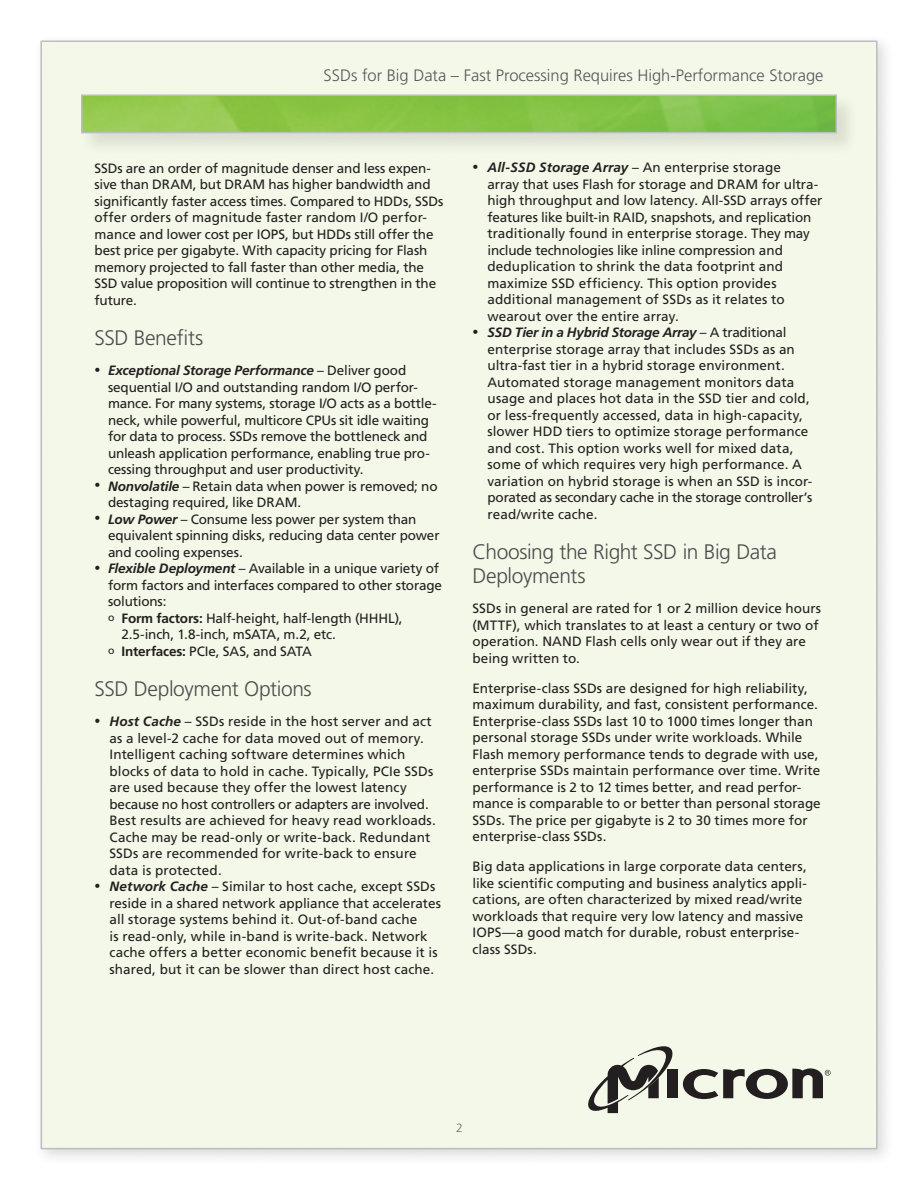
<style>
.page{position:relative;width:918px;height:1188px;background:#fff}
.page>*{position:absolute;margin:0;border:0;box-sizing:border-box;transform-origin:0 0}
.t1{font:300 21px/24px "Frutiger";letter-spacing:-.02em;color:#4b4c4d}
.t2{font:300 16.5px "Frutiger";color:#57585a}
.t3{font:13.5px/16.5px "Frutiger";color:#231f20}
.t4{font:300 12px "Frutiger";color:#6c6d70}
.s1{font-size:12px}
.s2{font-weight:700;font-style:italic}
.s3{font-size:10.5px}
.s4{font-weight:700}
</style>
<div class="page">
<div style="left:33px;top:33px;width:862px;height:1134px;background:#231f20;opacity:.17"></div>
<div style="left:41px;top:41px;width:836px;height:1108px;background:#f3f8e8"></div>
<div style="left:668px;top:1070px;width:10px;height:28px;background:#231f20"></div>
<svg style="left:588px;top:1046px;width:87px;height:67px"></svg>
<svg style="left:683px;top:1068px;width:148px;height:31px"></svg>
<div style="left:79px;top:93px;width:781px;height:63px;background:#e7ecdd"></div>
<img style="left:84px;top:97px;width:750px;height:33px">
<div style="left:81px;top:94px;width:756px;height:39px;border:2px solid #bcbdc0"></div>
<p class="t2" style="left:324px;top:66px;width:501px">SSDs for Big Data – Fast Processing Requires High-Performance Storage</p>
<p class="t3" style="left:94px;top:159px;width:350px">SSDs are an order of magnitude denser and less expen&shy;sive than DRAM, but DRAM has higher bandwidth and significantly faster access times. Compared to HDDs, SSDs offer orders of magnitude faster random I/O perfor&shy;mance and lower cost per IOPS, but HDDs still offer the best price per gigabyte. With capacity pricing for Flash memory projected to fall faster than other media, the SSD value proposition will continue to strengthen in the future.</p>
<p class="t1" style="left:94px;top:326px;width:110px">SSD Benefits</p>
<p class="t3" style="left:108px;top:362px;width:330px;text-indent:-14px"><span class="s1">•</span> <span class="s2">Exceptional Storage Performance</span> – Deliver good sequential I/O and outstanding random I/O perfor&shy;mance. For many systems, storage I/O acts as a bottle&shy;neck, while powerful, multicore CPUs sit idle waiting for data to process. SSDs remove the bottleneck and unleash application performance, enabling true pro&shy;cessing throughput and user productivity.</p>
<p class="t3" style="left:108px;top:477px;width:331px;text-indent:-14px"><span class="s1">•</span> <span class="s2">Nonvolatile</span> – Retain data when power is removed; no destaging required, like DRAM.</p>
<p class="t3" style="left:108px;top:510px;width:333px;text-indent:-14px"><span class="s1">•</span> <span class="s2">Low Power</span> – Consume less power per system than equivalent spinning disks, reducing data center power and cooling expenses.</p>
<p class="t3" style="left:108px;top:560px;width:336px;text-indent:-14px"><span class="s1">•</span> <span class="s2">Flexible Deployment</span> – Available in a unique variety of form factors and interfaces compared to other storage solutions:</p>
<p class="t3" style="left:122px;top:609px;width:283px;text-indent:-14px"><span class="s3">o</span> <span class="s4">Form factors:</span> Half-height, half-length (HHHL),<br>2.5-inch, 1.8-inch, mSATA, m.2, etc.</p>
<p class="t3" style="left:108px;top:642px;width:205px"><span class="s3">o</span> <span class="s4">Interfaces:</span> PCIe, SAS, and SATA</p>
<p class="t1" style="left:94px;top:677px;width:219px">SSD Deployment Options</p>
<p class="t3" style="left:110px;top:713px;width:328px;text-indent:-15px"><span class="s1">•</span> <span class="s2">Host Cache</span> – SSDs reside in the host server and act as a level-2 cache for data moved out of memory.<br>Intelligent caching software determines which blocks of data to hold in cache. Typically, PCIe SSDs are used because they offer the lowest latency because no host controllers or adapters are involved.<br>Best results are achieved for heavy read workloads.<br>Cache may be read-only or write-back. Redundant SSDs are recommended for write-back to ensure data is protected.</p>
<p class="t3" style="left:110px;top:878px;width:333px;text-indent:-15px"><span class="s1">•</span> <span class="s2">Network Cache</span> – Similar to host cache, except SSDs reside in a shared network appliance that accelerates all storage systems behind it. Out-of-band cache<br>is read-only, while in-band is write-back. Network cache offers a better economic benefit because it is shared, but it can be slower than direct host cache.</p>
<p class="t3" style="left:472px;top:159px;width:310px"><span class="s1">•</span> <span class="s2">All-SSD Storage Array</span> – An enterprise storage</p>
<p class="t3" style="left:487px;top:176px;width:336px">array that uses Flash for storage and DRAM for ultra&shy;high throughput and low latency. All-SSD arrays offer features like built-in RAID, snapshots, and replication traditionally found in enterprise storage. They may include technologies like inline compression and deduplication to shrink the data footprint and maximize SSD efficiency. This option provides additional management of SSDs as it relates to wearout over the entire array.</p>
<p class="t3" style="left:488px;top:324px;width:326px;text-indent:-15px"><span class="s1">•</span> <span class="s2">SSD Tier in a Hybrid Storage Array</span> – A traditional enterprise storage array that includes SSDs as an ultra-fast tier in a hybrid storage environment.<br>Automated storage management monitors data usage and places hot data in the SSD tier and cold, or less-frequently accessed, data in high-capacity, slower HDD tiers to optimize storage performance and cost. This option works well for mixed data, some of which requires very high performance. A variation on hybrid storage is when an SSD is incor&shy;porated as secondary cache in the storage controller’s read/write cache.</p>
<p class="t1" style="left:472px;top:540px;width:306px">Choosing the Right SSD in Big Data<br>Deployments</p>
<p class="t3" style="left:472px;top:600px;width:350px">SSDs in general are rated for 1 or 2 million device hours (MTTF), which translates to at least a century or two of operation. NAND Flash cells only wear out if they are being written to.</p>
<p class="t3" style="left:472px;top:680px;width:350px">Enterprise-class SSDs are designed for high reliability, maximum durability, and fast, consistent performance.<br>Enterprise-class SSDs last 10 to 1000 times longer than personal storage SSDs under write workloads. While Flash memory performance tends to degrade with use, enterprise SSDs maintain performance over time. Write performance is 2 to 12 times better, and read perfor&shy;mance is comparable to or better than personal storage SSDs. The price per gigabyte is 2 to 30 times more for enterprise-class SSDs.</p>
<p class="t3" style="left:472px;top:858px;width:336px">Big data applications in large corporate data centers, like scientific computing and business analytics appli&shy;cations, are often characterized by mixed read/write workloads that require very low latency and massive IOPS—a good match for durable, robust enterprise&shy;class SSDs.</p>
<p class="t4" style="left:456px;top:1121px;width:8px">2</p>
</div>
